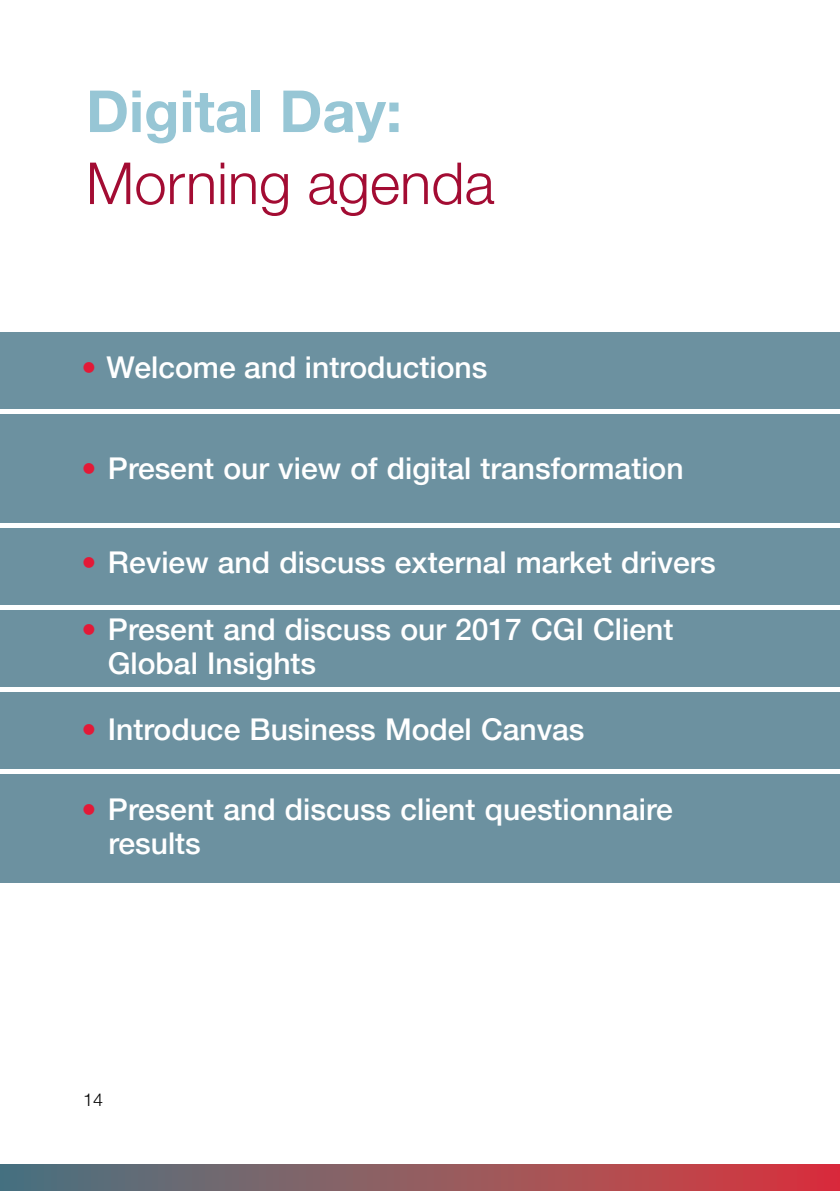
<style>
.page{position:relative;width:840px;height:1191px;background:#fff}
.page>*{position:absolute;margin:0;border:0;box-sizing:border-box;transform-origin:0 0}
.t1{font:300 58px "Helvetica Neue LT Std";color:#a30c33}
.t2{font:700 58px "Helvetica Neue LT Std";color:#97c6d5}
.t3{font:500 30px/34px "Helvetica Neue LT";color:#fff}
.t4{font:300 18px "Helvetica Neue LT";color:#000}
.s1{color:#e31937}
</style>
<div class="page">
<div style="left:0;top:332px;width:839px;height:76px;background:#6c91a0"></div>
<div style="left:0;top:414px;width:839px;height:108px;background:#6c91a0"></div>
<div style="left:0;top:528px;width:839px;height:76px;background:#6c91a0"></div>
<div style="left:0;top:610px;width:839px;height:76px;background:#6c91a0"></div>
<div style="left:0;top:692px;width:839px;height:76px;background:#6c91a0"></div>
<div style="left:0;top:774px;width:839px;height:108px;background:#6c91a0"></div>
<div style="left:0;top:1164px;width:839px;height:27px;background:linear-gradient(to right,#497982,#db383d)"></div>
<h1 class="t2" style="left:86px;top:75px;width:317px">Digital Day:</h1>
<h1 class="t1" style="left:86px;top:148px;width:410px">Morning agenda</h1>
<p class="t3" style="left:81px;top:350px;width:407px"><span class="s1">•</span> Welcome and introductions</p>
<p class="t3" style="left:81px;top:450px;width:603px"><span class="s1">•</span> Present our view of digital transformation</p>
<p class="t3" style="left:81px;top:545px;width:635px"><span class="s1">•</span> Review and discuss external market drivers</p>
<p class="t3" style="left:108px;top:612px;width:566px;text-indent:-26px"><span class="s1">•</span> Present and discuss our 2017 CGI Client<br>Global Insights</p>
<p class="t3" style="left:81px;top:712px;width:504px"><span class="s1">•</span> Introduce Business Model Canvas</p>
<p class="t3" style="left:108px;top:792px;width:565px;text-indent:-27px"><span class="s1">•</span> Present and discuss client questionnaire results</p>
<p class="t4" style="left:83px;top:1088px;width:22px">14</p>
</div>
